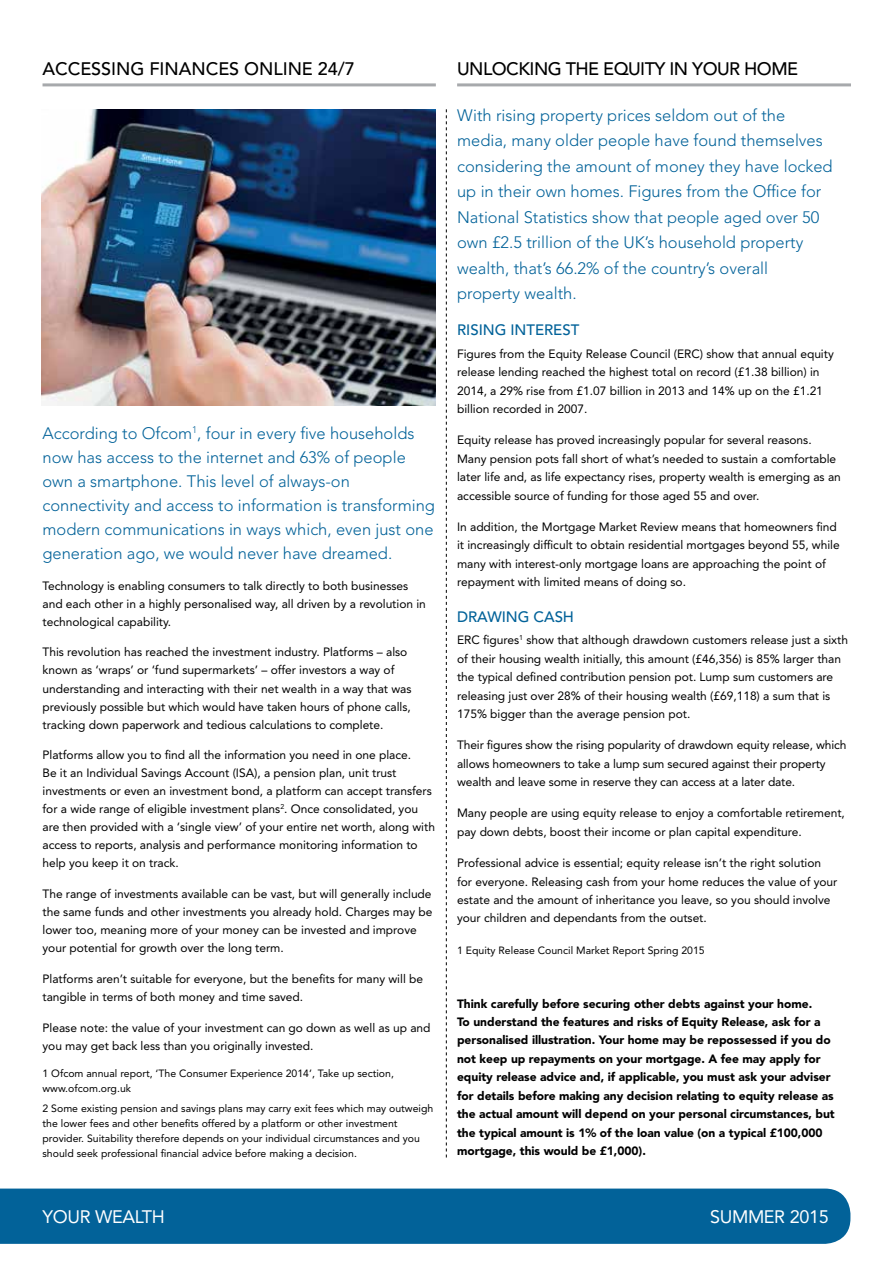
<style>
.page{position:relative;width:893px;height:1263px;background:#fff}
.page>*{position:absolute;margin:0;border:0;box-sizing:border-box;transform-origin:0 0}
.t1{font:500 18px "Avenir LT Std";letter-spacing:-.03em;color:#000}
.t2{font:500 18px "Avenir LT Std";letter-spacing:-.005em;color:#000}
.t3{font:18px "Avenir LT Std";letter-spacing:-.02em;color:#fff}
.t4{font:300 16.5px/25.5px "Avenir LT Std";color:#026299}
.t5{font:500 15px "Avenir LT Std";letter-spacing:-.005em;color:#026299}
.t6{font:12px/18.5px "Avenir LT Std";letter-spacing:-.005em;color:#000}
.t7{font:900 12px/18.5px "Avenir LT Std";letter-spacing:-.005em;color:#000}
.t8{font:10.5px/15px "Avenir LT Std";color:#000}
</style>
<div class="page">
<div style="left:0;top:1188px;width:850px;height:56px;background:#026299"></div>
<hr style="left:43px;top:83px;width:393px;height:3px;background:#a7a9ac">
<hr style="left:457px;top:83px;width:394px;height:3px;background:#a7a9ac">
<img style="left:42px;top:109px;width:394px;height:296px">
<svg style="left:446px;top:109px;width:1px;height:1048px"></svg>
<h1 class="t2" style="left:43px;top:58px;width:314px">ACCESSING FINANCES ONLINE 24/7</h1>
<h1 class="t1" style="left:457px;top:58px;width:343px">UNLOCKING THE EQUITY IN YOUR HOME</h1>
<p class="t4" style="left:43px;top:421px;width:394px;line-height:24px">According to Ofcom<sup>1</sup>, four in every five households now has access to the internet and 63% of people own a smartphone. This level of always-on connectivity and access to information is transforming modern communications in ways which, even just one generation ago, we would never have dreamed.</p>
<p class="t6" style="left:43px;top:577px;width:385px;line-height:18px">Technology is enabling consumers to talk directly to both businesses and each other in a highly personalised way, all driven by a revolution in technological capability.</p>
<p class="t6" style="left:43px;top:643px;width:371px;line-height:18px">This revolution has reached the investment industry. Platforms – also known as ‘wraps’ or ‘fund supermarkets’ – offer investors a way of understanding and interacting with their net wealth in a way that was previously possible but which would have taken hours of phone calls, tracking down paperwork and tedious calculations to complete.</p>
<p class="t6" style="left:43px;top:746px;width:394px;line-height:18px">Platforms allow you to find all the information you need in one place.<br>Be it an Individual Savings Account (ISA), a pension plan, unit trust investments or even an investment bond, a platform can accept transfers for a wide range of eligible investment plans<sup>2</sup>. Once consolidated, you are then provided with a ‘single view’ of your entire net worth, along with access to reports, analysis and performance monitoring information to help you keep it on track.</p>
<p class="t6" style="left:43px;top:885px;width:391px;line-height:18px">The range of investments available can be vast, but will generally include the same funds and other investments you already hold. Charges may be lower too, meaning more of your money can be invested and improve your potential for growth over the long term.</p>
<p class="t6" style="left:43px;top:970px;width:382px;line-height:18px">Platforms aren’t suitable for everyone, but the benefits for many will be tangible in terms of both money and time saved.</p>
<p class="t6" style="left:43px;top:1018px;width:389px;line-height:18px">Please note: the value of your investment can go down as well as up and you may get back less than you originally invested.</p>
<p class="t8" style="left:43px;top:1066px;width:353px">1 Ofcom annual report, ‘The Consumer Experience 2014’, Take up section, www.ofcom.org.uk</p>
<p class="t8" style="left:43px;top:1100px;width:392px">2 Some existing pension and savings plans may carry exit fees which may outweigh the lower fees and other benefits offered by a platform or other investment provider. Suitability therefore depends on your individual circumstances and you should seek professional financial advice before making a decision.</p>
<p class="t4" style="left:457px;top:103px;width:377px">With rising property prices seldom out of the media, many older people have found themselves considering the amount of money they have locked up in their own homes. Figures from the Office for National Statistics show that people aged over 50 own £2.5 trillion of the UK’s household property wealth, that’s 66.2% of the country’s overall property wealth.</p>
<p class="t5" style="left:457px;top:321px;width:124px">RISING INTEREST</p>
<p class="t6" style="left:457px;top:344px;width:378px">Figures from the Equity Release Council (ERC) show that annual equity release lending reached the highest total on record (£1.38 billion) in 2014, a 29% rise from £1.07 billion in 2013 and 14% up on the £1.21 billion recorded in 2007.</p>
<p class="t6" style="left:457px;top:431px;width:385px">Equity release has proved increasingly popular for several reasons.<br>Many pension pots fall short of what’s needed to sustain a comfortable later life and, as life expectancy rises, property wealth is emerging as an accessible source of funding for those aged 55 and over.</p>
<p class="t6" style="left:457px;top:517px;width:384px">In addition, the Mortgage Market Review means that homeowners find it increasingly difficult to obtain residential mortgages beyond 55, while many with interest-only mortgage loans are approaching the point of repayment with limited means of doing so.</p>
<p class="t5" style="left:457px;top:608px;width:118px">DRAWING CASH</p>
<p class="t6" style="left:457px;top:631px;width:392px">ERC figures<sup>1</sup> show that although drawdown customers release just a sixth of their housing wealth initially, this amount (£46,356) is 85% larger than the typical defined contribution pension pot. Lump sum customers are releasing just over 28% of their housing wealth (£69,118) a sum that is 175% bigger than the average pension pot.</p>
<p class="t6" style="left:457px;top:736px;width:391px">Their figures show the rising popularity of drawdown equity release, which allows homeowners to take a lump sum secured against their property wealth and leave some in reserve they can access at a later date.</p>
<p class="t6" style="left:457px;top:804px;width:389px">Many people are using equity release to enjoy a comfortable retirement, pay down debts, boost their income or plan capital expenditure.</p>
<p class="t6" style="left:457px;top:854px;width:382px">Professional advice is essential; equity release isn’t the right solution for everyone. Releasing cash from your home reduces the value of your estate and the amount of inheritance you leave, so you should involve your children and dependants from the outset.</p>
<p class="t8" style="left:457px;top:942px;width:249px">1 Equity Release Council Market Report Spring 2015</p>
<p class="t7" style="left:457px;top:994px;width:379px">Think carefully before securing other debts against your home.<br>To understand the features and risks of Equity Release, ask for a personalised illustration. Your home may be repossessed if you do not keep up repayments on your mortgage. A fee may apply for equity release advice and, if applicable, you must ask your adviser for details before making any decision relating to equity release as the actual amount will depend on your personal circumstances, but the typical amount is 1% of the loan value (on a typical £100,000 mortgage, this would be £1,000).</p>
<h1 class="t3" style="left:43px;top:1206px;width:124px">YOUR WEALTH</h1>
<h1 class="t3" style="left:710px;top:1206px;width:120px">SUMMER 2015</h1>
</div>
